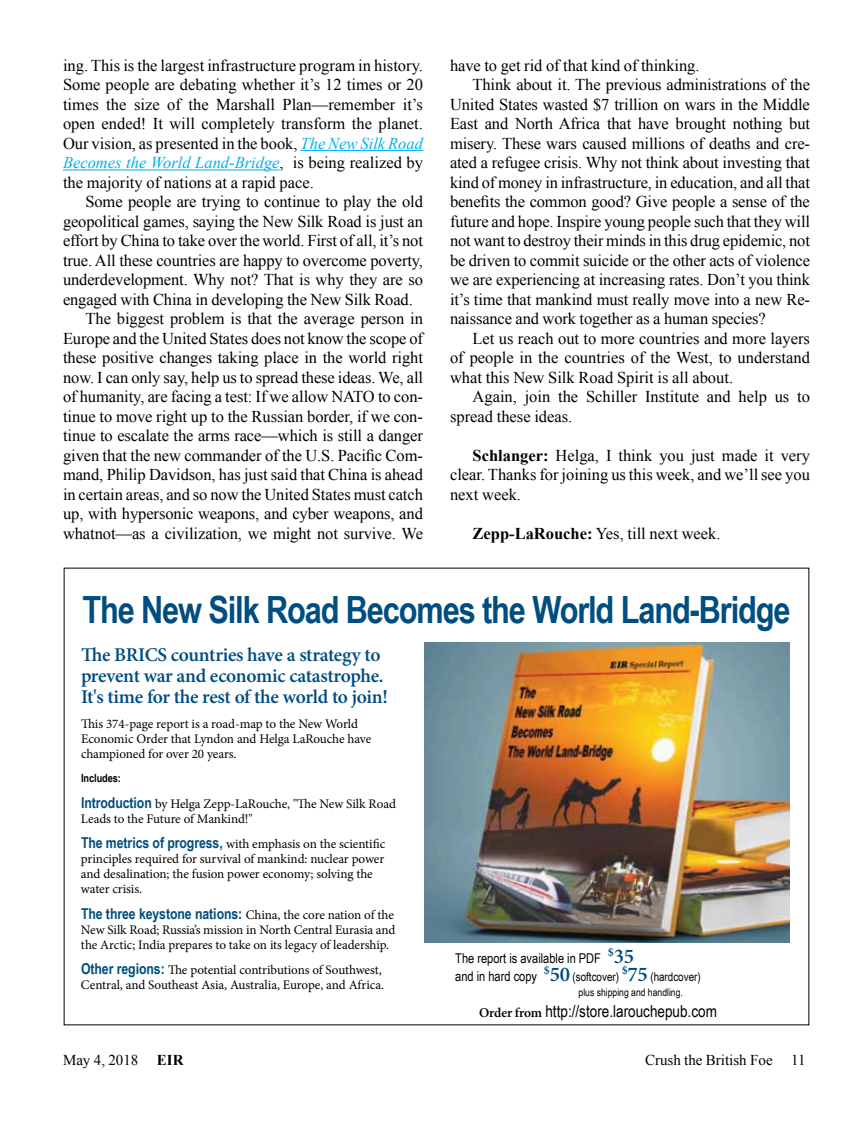
<style>
.page{position:relative;width:864px;height:1134px;background:#fff}
.page>*{position:absolute;margin:0;border:0;box-sizing:border-box;transform-origin:0 0}
.t1{font:700 37.5px "Arial Narrow";letter-spacing:-.03em;color:#004d80}
.t2{font:600 21px "Minion Pro";color:#004d80}
.t3{font:600 19.5px/21px "Minion Pro";letter-spacing:-.015em;color:#004d80}
.t4{font:16.5px/19.5px "Times New Roman";letter-spacing:-.01em;color:#000;text-align:justify}
.t5{font:16.5px "Arial Narrow";color:#000}
.t6{font:700 15px "Arial Narrow";letter-spacing:-.005em;color:#004d80}
.t7{font:15px "Times New Roman";color:#000}
.t8{font:13.5px "Arial Narrow";color:#000}
.t9{font:13.2px/15px "Minion Pro";letter-spacing:-.01em;color:#000}
.t10{font:12px "Arial Narrow";color:#000}
.t11{font:700 11.25px "Arial Narrow";letter-spacing:-.005em;color:#000}
.t12{font:10.5px "Arial Narrow";color:#000}
.s1{font-style:italic;color:#00aeef}
.s2{font-weight:700}
.s3{font-family:"Arial Narrow";font-weight:700;font-size:15px;color:#004d80}
.s4{font-family:"Minion Pro";font-weight:400;font-size:13.2px;color:#000}
.s5{font-family:"Minion Pro";font-weight:600;font-size:21px;color:#004d80}
.s6{font-family:"Minion Pro";font-weight:600;font-size:13.5px}
</style>
<div class="page">
<hr style="left:301px;top:150px;width:122px;height:1px;background:#00aeef">
<hr style="left:63px;top:170px;width:217px;height:1px;background:#00aeef">
<img style="left:424px;top:642px;width:365px;height:301px">
<p class="t4" style="left:63px;top:55px;width:362px">ing. This is the largest infrastructure program in history.<br>Some people are debating whether it’s 12 times or 20 times the size of the Marshall Plan—remember it’s open ended! It will completely transform the planet.<br>Our vision, as presented in the book, <span class="s1">The New Silk Road Becomes the World Land-Bridge</span>, is being realized by the majority of nations at a rapid pace.</p>
<p class="t4" style="left:86px;top:192px;width:339px">Some people are trying to continue to play the old</p>
<p class="t4" style="left:63px;top:211px;width:361px">geopolitical games, saying the New Silk Road is just an</p>
<p class="t4" style="left:63px;top:231px;width:361px">effort by China to take over the world. First of all, it’s not</p>
<p class="t4" style="left:63px;top:250px;width:362px">true. All these countries are happy to overcome poverty,</p>
<p class="t4" style="left:63px;top:270px;width:361px">underdevelopment. Why not? That is why they are so</p>
<p class="t4" style="left:63px;top:289px;width:351px">engaged with China in developing the New Silk Road.</p>
<p class="t4" style="left:86px;top:309px;width:339px">The biggest problem is that the average person in</p>
<p class="t4" style="left:63px;top:328px;width:362px">Europe and the United States does not know the scope of</p>
<p class="t4" style="left:63px;top:348px;width:361px">these positive changes taking place in the world right</p>
<p class="t4" style="left:63px;top:367px;width:362px">now. I can only say, help us to spread these ideas. We, all</p>
<p class="t4" style="left:63px;top:387px;width:362px">of humanity, are facing a test: If we allow NATO to con-</p>
<p class="t4" style="left:63px;top:406px;width:361px">tinue to move right up to the Russian border, if we con-</p>
<p class="t4" style="left:63px;top:426px;width:362px">tinue to escalate the arms race—which is still a danger</p>
<p class="t4" style="left:63px;top:445px;width:361px">given that the new commander of the U.S. Pacific Com-</p>
<p class="t4" style="left:63px;top:465px;width:362px">mand, Philip Davidson, has just said that China is ahead</p>
<p class="t4" style="left:63px;top:484px;width:361px">in certain areas, and so now the United States must catch</p>
<p class="t4" style="left:63px;top:504px;width:361px">up, with hypersonic weapons, and cyber weapons, and</p>
<p class="t4" style="left:63px;top:523px;width:362px">whatnot—as a civilization, we might not survive. We</p>
<p class="t4" style="left:450px;top:55px;width:251px">have to get rid of that kind of thinking.</p>
<p class="t4" style="left:473px;top:75px;width:339px">Think about it. The previous administrations of the</p>
<p class="t4" style="left:450px;top:94px;width:361px">United States wasted $7 trillion on wars in the Middle</p>
<p class="t4" style="left:450px;top:114px;width:362px">East and North Africa that have brought nothing but</p>
<p class="t4" style="left:450px;top:133px;width:362px">misery. These wars caused millions of deaths and cre-</p>
<p class="t4" style="left:450px;top:153px;width:362px">ated a refugee crisis. Why not think about investing that</p>
<p class="t4" style="left:450px;top:172px;width:361px">kind of money in infrastructure, in education, and all that</p>
<p class="t4" style="left:450px;top:192px;width:361px">benefits the common good? Give people a sense of the</p>
<p class="t4" style="left:450px;top:211px;width:362px">future and hope. Inspire young people such that they will</p>
<p class="t4" style="left:450px;top:231px;width:361px">not want to destroy their minds in this drug epidemic, not</p>
<p class="t4" style="left:450px;top:250px;width:362px">be driven to commit suicide or the other acts of violence</p>
<p class="t4" style="left:450px;top:270px;width:361px">we are experiencing at increasing rates. Don’t you think</p>
<p class="t4" style="left:450px;top:289px;width:362px">it’s time that mankind must really move into a new Re-</p>
<p class="t4" style="left:450px;top:309px;width:317px">naissance and work together as a human species?</p>
<p class="t4" style="left:473px;top:328px;width:339px">Let us reach out to more countries and more layers</p>
<p class="t4" style="left:450px;top:348px;width:361px">of people in the countries of the West, to understand</p>
<p class="t4" style="left:450px;top:367px;width:285px">what this New Silk Road Spirit is all about.</p>
<p class="t4" style="left:473px;top:387px;width:339px">Again, join the Schiller Institute and help us to</p>
<p class="t4" style="left:450px;top:406px;width:124px">spread these ideas.</p>
<p class="t4" style="left:450px;top:445px;width:361px;text-indent:23px"><span class="s2">Schlanger:</span> Helga, I think you just made it very clear. Thanks for joining us this week, and we’ll see you next week.</p>
<p class="t4" style="left:473px;top:523px;width:250px"><span class="s2">Zepp-LaRouche:</span> Yes, till next week.</p>
<h1 class="t1" style="left:82px;top:581px;width:710px">The New Silk Road Becomes the World Land-Bridge</h1>
<p class="t3" style="left:81px;top:644px;width:308px">The BRICS countries have a strategy to prevent war and economic catastrophe.<br>It's time for the rest of the world to join!</p>
<p class="t9" style="left:81px;top:717px;width:292px">This 374-page report is a road-map to the New World<br>Economic Order that Lyndon and Helga LaRouche have championed for over 20 years.</p>
<p class="t11" style="left:81px;top:770px;width:42px">Includes:</p>
<p class="t9" style="left:81px;top:796px;width:317px"><span class="s3">Introduction</span> by Helga Zepp-LaRouche, "The New Silk Road<br>Leads to the Future of Mankind!"</p>
<p class="t9" style="left:81px;top:837px;width:306px"><span class="s3">The metrics of progress,</span> with emphasis on the scientific principles required for survival of mankind: nuclear power and desalination; the fusion power economy; solving the water crisis.</p>
<p class="t6" style="left:81px;top:902px;width:314px">The three keystone nations: <span class="s4">China, the core nation of the</span></p>
<p class="t9" style="left:81px;top:922px;width:316px">New Silk Road; Russia’s mission in North Central Eurasia and the Arctic; India prepares to take on its legacy of leadership.</p>
<p class="t9" style="left:81px;top:963px;width:305px"><span class="s3">Other regions:</span> The potential contributions of Southwest,<br>Central, and Southeast Asia, Australia, Europe, and Africa.</p>
<p class="t8" style="left:455px;top:949px;width:147px">The report is available in PDF</p>
<p class="t2" style="left:608px;top:942px;width:28px"><sup>$</sup>35</p>
<p class="t8" style="left:455px;top:967px;width:83px">and in hard copy</p>
<p class="t10" style="left:544px;top:968px;width:158px"><sup>$</sup><span class="s5">50</span> (softcover) <sup>$</sup><span class="s5">75</span> (hardcover)</p>
<p class="t12" style="left:579px;top:985px;width:106px">plus shipping and handling.</p>
<p class="t5" style="left:479px;top:999px;width:239px"><span class="s6">Order from</span> http://store.larouchepub.com</p>
<p class="t7" style="left:63px;top:1050px;width:122px">May 4, 2018 <span class="s2">EIR</span></p>
<p class="t7" style="left:645px;top:1050px;width:162px">Crush the British Foe 11</p>
</div>
